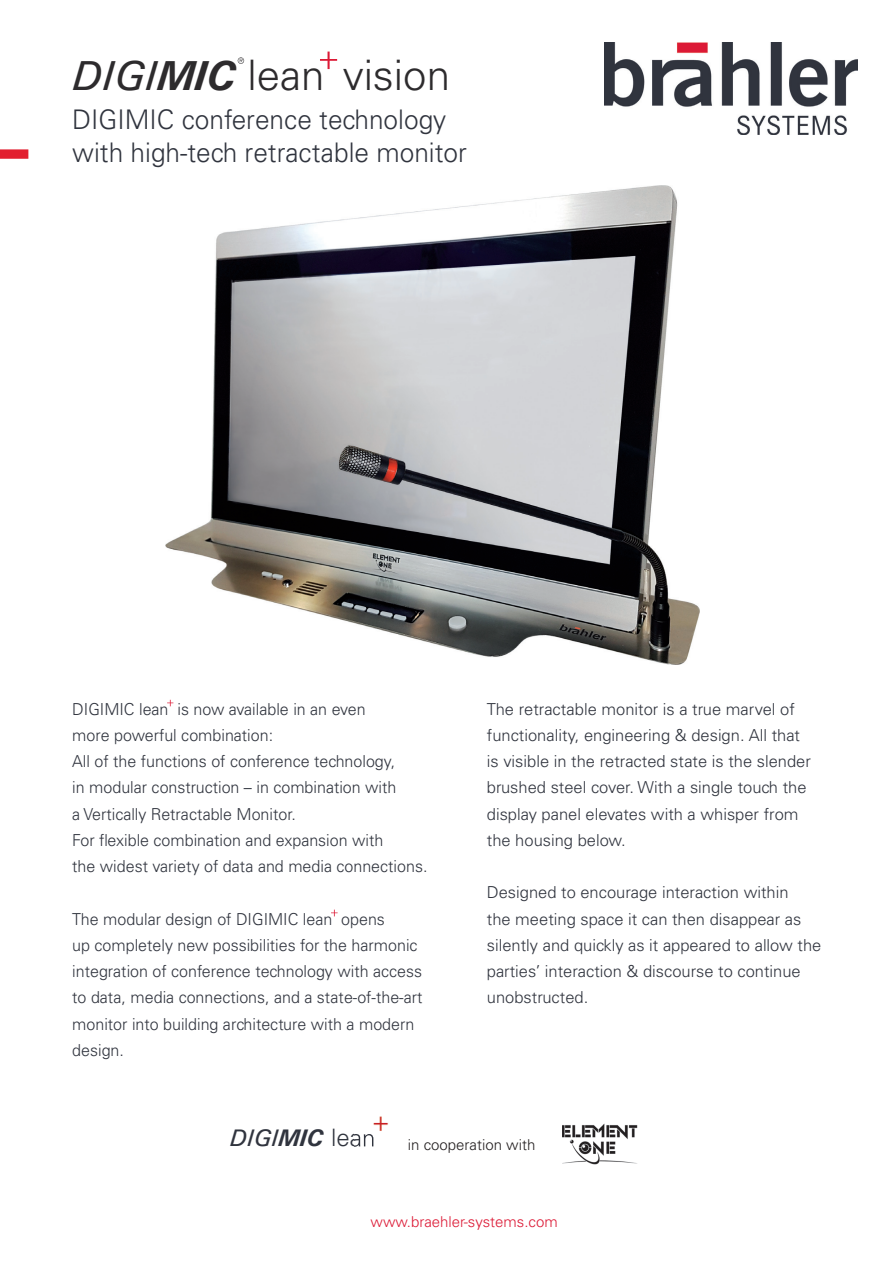
<style>
.page{position:relative;width:893px;height:1263px;background:#fff}
.page>*{position:absolute;margin:0;border:0;box-sizing:border-box;transform-origin:0 0}
.t1{font:300 42px "Univers LT Std";color:#2d2b2d}
.t2{font:300 27px/33px "Univers LT Std";color:#30343e}
.t3{font:italic 500 24px "Univers";color:#30343e}
.t4{font:300 16.5px/26.2px "Univers LT Std";color:#30343e}
.t5{font:300 15px "Univers LT Std";color:#dc1a36}
.t6{font:300 15px "Univers LT Std";color:#231f20}
.s1{font-family:"Univers";font-weight:500;font-style:italic}
.s2{font-family:"Univers";font-weight:700;font-style:italic}
.s3{font-weight:700}
.s4{font-family:"Univers LT Std";font-weight:300;font-style:normal}
</style>
<div class="page">
<img style="left:605px;top:42px;width:253px;height:93px">
<svg style="left:0;top:149px;width:28px;height:10px"></svg>
<img style="left:166px;top:185px;width:534px;height:480px">
<img style="left:373px;top:1116px;width:16px;height:31px">
<img style="left:355px;top:1134px;width:18px;height:13px">
<img style="left:562px;top:1123px;width:76px;height:41px">
<svg style="left:320px;top:52px;width:17px;height:17px"></svg>
<svg style="left:238px;top:57px;width:6px;height:7px"></svg>
<svg style="left:167px;top:700px;width:6px;height:6px"></svg>
<svg style="left:331px;top:910px;width:7px;height:6px"></svg>
<h1 class="t1" style="left:72px;top:50px;width:379px"><span class="s1">DIGI</span><span class="s2">MIC</span> lean vision</h1>
<h2 class="t2" style="left:72px;top:103px;width:396px">DIGIMIC conference technology with high-tech retractable monitor</h2>
<p class="t4" style="left:72px;top:696px;width:357px">DIGIMIC lean is now available in an even<br>more powerful combination:<br>All of the functions of conference technology,<br>in modular construction – in combination with<br>a Vertically Retractable Monitor.<br>For flexible combination and expansion with<br>the widest variety of data and media connections.</p>
<p class="t4" style="left:72px;top:906px;width:352px">The modular design of DIGIMIC lean opens<br>up completely new possibilities for the harmonic integration of conference technology with access to data, media connections, and a state-of-the-art monitor into building architecture with a modern design.</p>
<p class="t4" style="left:487px;top:696px;width:325px">The retractable monitor is a true marvel of functionality, engineering &amp; design. All that is visible in the retracted state is the slender brushed steel cover. With a single touch the display panel elevates with a whisper from the housing below.</p>
<p class="t4" style="left:487px;top:879px;width:336px">Designed to encourage interaction within<br>the meeting space it can then disappear as silently and quickly as it appeared to allow the parties’ interaction &amp; discourse to continue unobstructed.</p>
<h3 class="t3" style="left:230px;top:1122px;width:147px">DIGI<span class="s3">MIC</span> <span class="s4">lean</span></h3>
<p class="t6" style="left:408px;top:1135px;width:129px">in cooperation with</p>
<p class="t5" style="left:371px;top:1212px;width:189px">www.braehler-systems.com</p>
</div>
